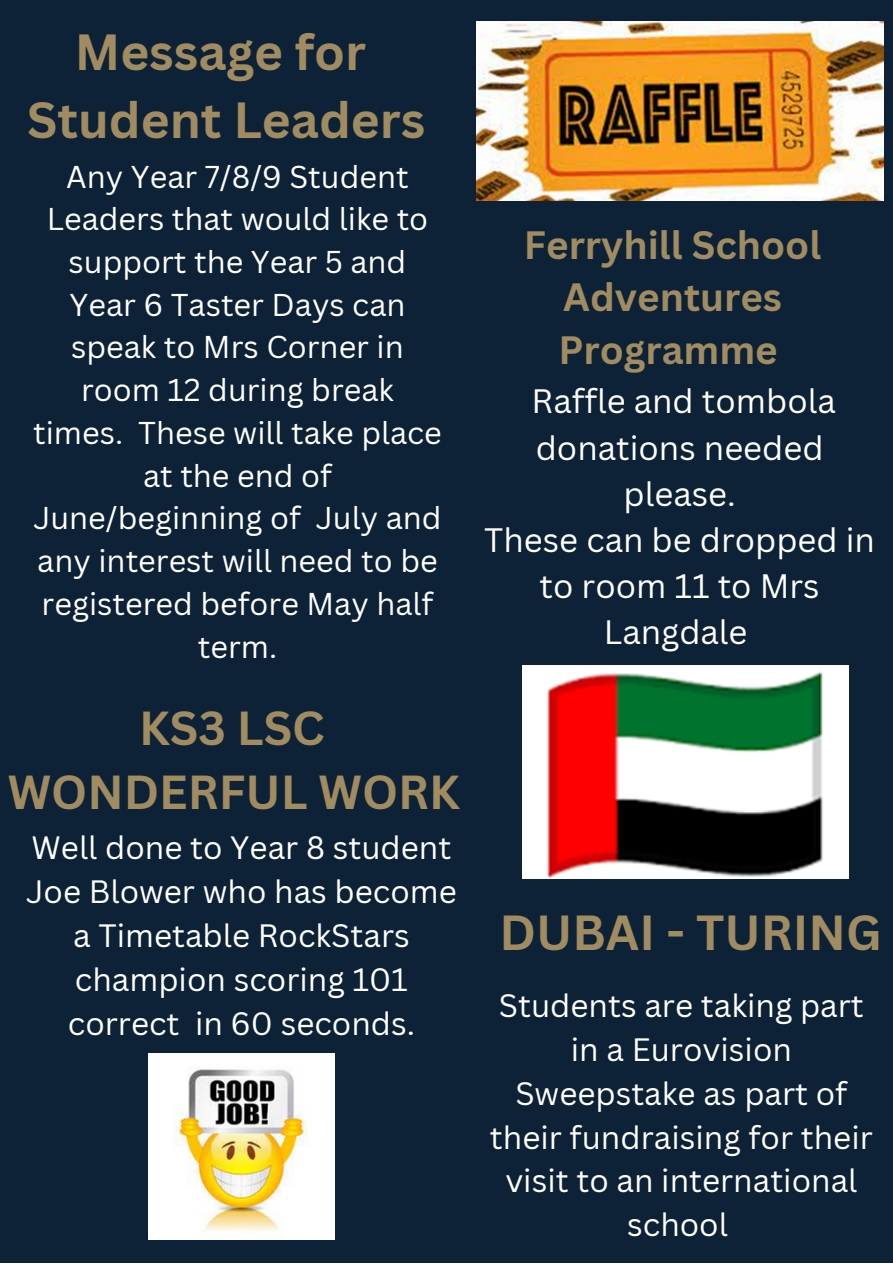
<style>
.page{position:relative;width:893px;height:1264px;background:#fff}
.page>*{position:absolute;margin:0;border:0;box-sizing:border-box;transform-origin:0 0}
.t1{font:700 49.5px "Canva Sans";color:#a18b60}
.t2{font:700 48px "Canva Sans";color:#a18b60}
.t3{font:700 46.5px "Canva Sans";color:#a18b60}
.t4{font:700 38.55px/52.8px "Canva Sans";color:#a18b60;text-align:center}
.t5{font:33px/46px "Canva Sans";color:#fff;text-align:center}
.t6{font:31.5px/43.8px "Canva Sans";color:#fff;text-align:center}
.t7{font:30.75px/42.8px "Canva Sans";color:#fff;text-align:center}
</style>
<div class="page">
<div style="left:0;top:0;width:892px;height:1262px;background:#0d2236"></div>
<img style="left:476px;top:22px;width:407px;height:179px">
<img style="left:522px;top:665px;width:326px;height:213px">
<img style="left:148px;top:1053px;width:187px;height:186px">
<p class="t1" style="left:75px;top:17px;width:293px">Message for</p>
<p class="t1" style="left:27px;top:85px;width:400px">Student Leaders</p>
<p class="t7" style="left:33px;top:154px;width:410px">Any Year 7/8/9 Student<br>Leaders that would like to support the Year 5 and<br>Year 6 Taster Days can speak to Mrs Corner in room 12 during break times. These will take place at the end of<br>June/beginning of July and any interest will need to be registered before May half term.</p>
<p class="t3" style="left:139px;top:695px;width:187px">KS3 LSC</p>
<p class="t3" style="left:8px;top:759px;width:453px">WONDERFUL WORK</p>
<p class="t6" style="left:26px;top:825px;width:432px">Well done to Year 8 student<br>Joe Blower who has become a Timetable RockStars champion scoring 101 correct in 60 seconds.</p>
<p class="t4" style="left:524px;top:217px;width:299px">Ferryhill School<br>Adventures<br>Programme</p>
<p class="t5" style="left:531px;top:377px;width:305px">Raffle and tombola donations needed please.</p>
<p class="t5" style="left:484px;top:516px;width:392px">These can be dropped in to room 11 to Mrs<br>Langdale</p>
<p class="t2" style="left:499px;top:899px;width:384px">DUBAI - TURING</p>
<p class="t6" style="left:490px;top:982px;width:384px">Students are taking part in a Eurovision<br>Sweepstake as part of their fundraising for their visit to an international school</p>
</div>
